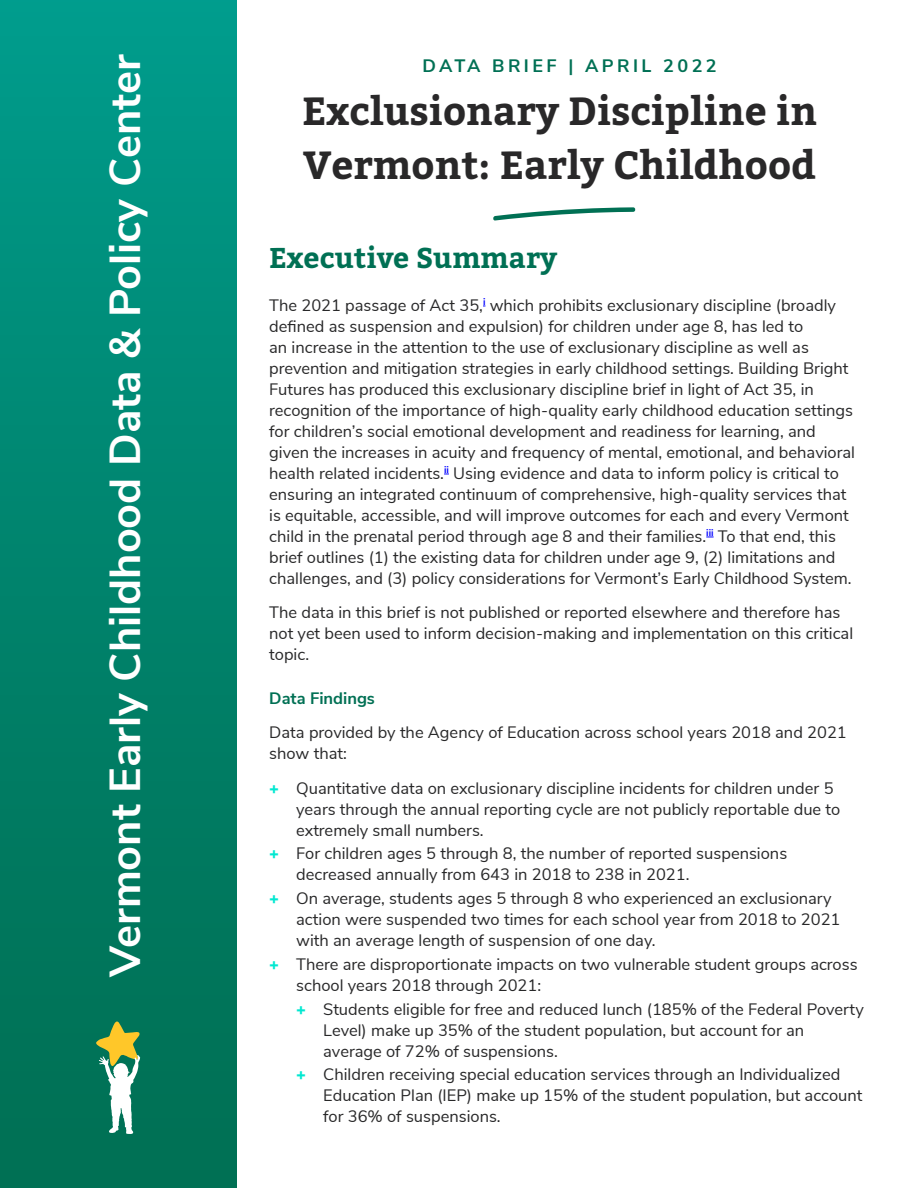
<style>
.page{position:relative;width:918px;height:1188px;background:#fff}
.page>*{position:absolute;margin:0;border:0;box-sizing:border-box;transform-origin:0 0}
.t1{font:700 43.35px "Nunito Sans";color:#fff}
.t2{font:700 39.15px/53.8px "Bitter";color:#292829}
.t3{font:700 28.5px "Bitter";color:#007054}
.t4{font:700 18px "Nunito Sans";letter-spacing:.19em;color:#007054}
.t5{font:16.5px/21px "Nunito Sans";color:#282829}
.t6{font:700 16.5px "Nunito Sans";color:#007054}
.s1{font-weight:900;color:#00e8d1}
</style>
<div class="page">
<div style="left:0;top:0;width:236px;height:1188px;background:linear-gradient(to bottom,#009b8b,#006d50)"></div>
<svg style="left:493px;top:207px;width:143px;height:14px"></svg>
<svg style="left:96px;top:1022px;width:44px;height:112px"></svg>
<h1 class="t1" style="left:93px;top:976px;width:924px;rotate:-90deg">Vermont Early Childhood Data &amp; Policy Center</h1>
<p class="t4" style="left:422px;top:53px;width:296px">DATA BRIEF | APRIL 2022</p>
<h2 class="t2" style="left:302px;top:85px;width:516px">Exclusionary Discipline in<br>Vermont: Early Childhood</h2>
<h3 class="t3" style="left:269px;top:240px;width:289px">Executive Summary</h3>
<p class="t5" style="left:269px;top:293px;width:587px">The 2021 passage of Act 35,<sup>i</sup> which prohibits exclusionary discipline (broadly defined as suspension and expulsion) for children under age 8, has led to<br>an increase in the attention to the use of exclusionary discipline as well as prevention and mitigation strategies in early childhood settings. Building Bright Futures has produced this exclusionary discipline brief in light of Act 35, in recognition of the importance of high-quality early childhood education settings for children’s social emotional development and readiness for learning, and given the increases in acuity and frequency of mental, emotional, and behavioral health related incidents.<sup>ii</sup> Using evidence and data to inform policy is critical to ensuring an integrated continuum of comprehensive, high-quality services that is equitable, accessible, and will improve outcomes for each and every Vermont child in the prenatal period through age 8 and their families.<sup>iii</sup> To that end, this brief outlines (1) the existing data for children under age 9, (2) limitations and challenges, and (3) policy considerations for Vermont’s Early Childhood System.</p>
<p class="t5" style="left:269px;top:601px;width:585px">The data in this brief is not published or reported elsewhere and therefore has not yet been used to inform decision-making and implementation on this critical topic.</p>
<p class="t6" style="left:269px;top:686px;width:107px">Data Findings</p>
<p class="t5" style="left:269px;top:721px;width:579px">Data provided by the Agency of Education across school years 2018 and 2021 show that:</p>
<p class="t5" style="left:296px;top:777px;width:546px;text-indent:-27px"><span class="s1">+</span> Quantitative data on exclusionary discipline incidents for children under 5 years through the annual reporting cycle are not publicly reportable due to extremely small numbers.</p>
<p class="t5" style="left:296px;top:842px;width:493px;text-indent:-27px"><span class="s1">+</span> For children ages 5 through 8, the number of reported suspensions decreased annually from 643 in 2018 to 238 in 2021.</p>
<p class="t5" style="left:296px;top:887px;width:546px;text-indent:-27px"><span class="s1">+</span> On average, students ages 5 through 8 who experienced an exclusionary action were suspended two times for each school year from 2018 to 2021 with an average length of suspension of one day.</p>
<p class="t5" style="left:296px;top:953px;width:563px;text-indent:-27px"><span class="s1">+</span> There are disproportionate impacts on two vulnerable student groups across school years 2018 through 2021:</p>
<p class="t5" style="left:323px;top:997px;width:542px;text-indent:-27px"><span class="s1">+</span> Students eligible for free and reduced lunch (185% of the Federal Poverty<br>Level) make up 35% of the student population, but account for an average of 72% of suspensions.</p>
<p class="t5" style="left:323px;top:1063px;width:541px;text-indent:-27px"><span class="s1">+</span> Children receiving special education services through an Individualized<br>Education Plan (IEP) make up 15% of the student population, but account for 36% of suspensions.</p>
</div>
